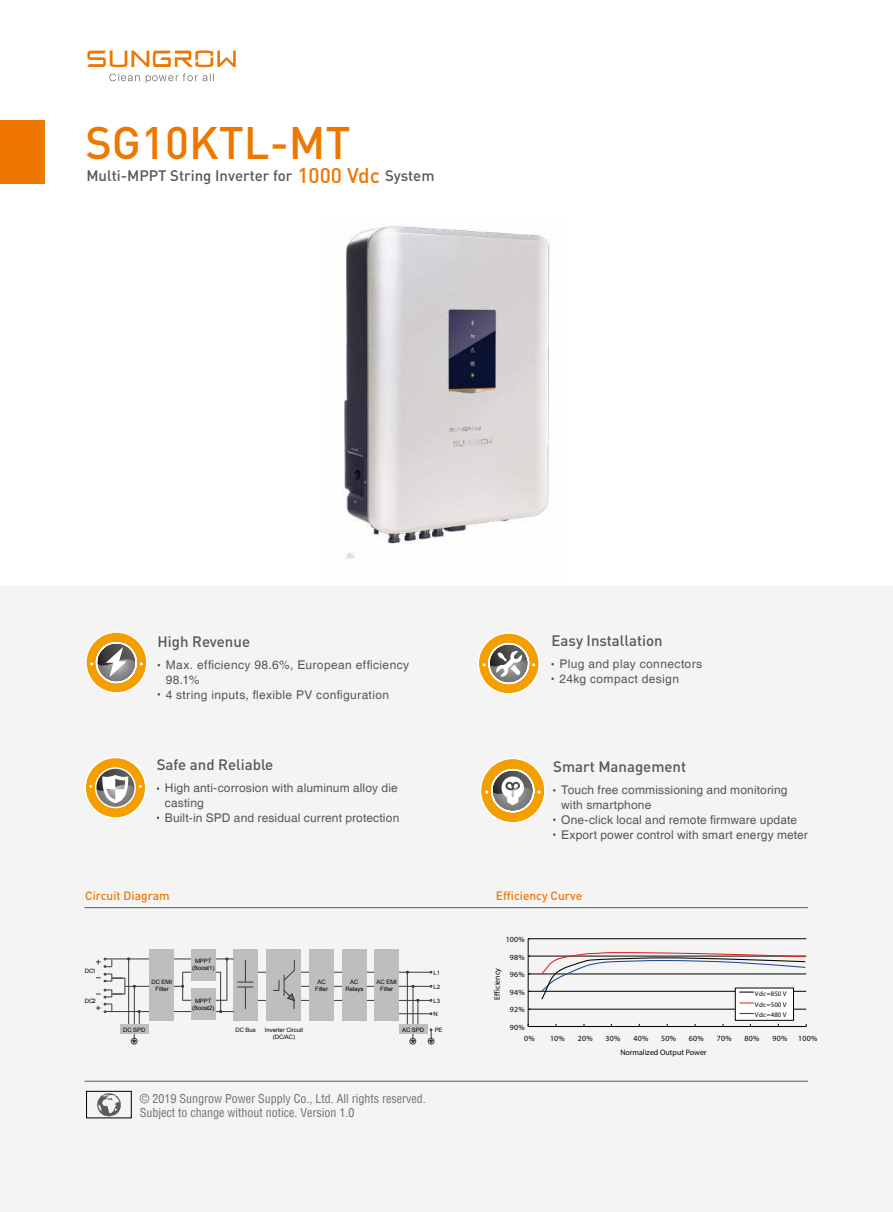
<style>
.page{position:relative;width:893px;height:1212px;background:#fff}
.page>*{position:absolute;margin:0;border:0;box-sizing:border-box;transform-origin:0 0}
.t1{font:500 45px "DIN";color:#e70}
.t2{font:500 15px "DIN";color:#595656}
.t3{font:12px/15px "Helvetica";letter-spacing:.015em;color:#595656}
.t4{font:condensed 12px/14.4px "Helvetica";color:#706f70}
.t5{font:12px/15px "Helvetica";letter-spacing:.035em;color:#595656}
.t6{font:500 12px "DIN";color:#e70}
.t7{font:800 7.95px "Helvetica Neue LT Std";color:#040000}
.t8{font:800 6.9px/10.4px "Helvetica Neue LT Std";letter-spacing:.02em;color:#040000;text-align:justify}
.t9{font:6px/7.2px "Arial";letter-spacing:-.005em;color:#000;text-align:center}
.s1{font-size:21px;color:#e70}
</style>
<div class="page">
<svg style="left:109px;top:74px;width:31px;height:7px"></svg>
<svg style="left:146px;top:74px;width:68px;height:9px"></svg>
<svg style="left:87px;top:50px;width:149px;height:17px"></svg>
<div style="left:0;top:586px;width:893px;height:626px;background:#f4f4f4"></div>
<div style="left:0;top:120px;width:45px;height:64px;background:#e70"></div>
<hr style="left:85px;top:907px;width:723px;height:1px;background:#595656">
<hr style="left:85px;top:1081px;width:723px;height:1px;background:#595656">
<hr style="left:528px;top:938px;width:278px;height:1px;background:#040000">
<hr style="left:528px;top:956px;width:278px;height:1px;background:#040000">
<hr style="left:528px;top:974px;width:278px;height:1px;background:#040000">
<hr style="left:528px;top:991px;width:278px;height:1px;background:#040000">
<hr style="left:528px;top:1009px;width:278px;height:1px;background:#040000">
<hr style="left:528px;top:939px;width:1px;height:87px;background:#040000">
<hr style="left:528px;top:1026px;width:278px;height:1px;background:#040000">
<div style="left:735px;top:988px;width:58px;height:32px;background:#fff"></div>
<div style="left:735px;top:988px;width:59px;height:32px;border:1px solid #040000"></div>
<svg style="left:740px;top:1013px;width:13px;height:1px"></svg>
<svg style="left:540px;top:952px;width:266px;height:51px"></svg>
<svg style="left:85px;top:757px;width:61px;height:61px"></svg>
<div style="left:84px;top:757px;width:62px;height:62px;border:2px solid #fff;border-radius:50%"></div>
<img style="left:96px;top:791px;width:39px;height:16px">
<img style="left:96px;top:768px;width:39px;height:23px">
<div style="left:95px;top:767px;width:41px;height:41px;border:2px solid #fff;border-radius:50%"></div>
<svg style="left:102px;top:775px;width:26px;height:28px"></svg>
<svg style="left:478px;top:633px;width:61px;height:61px"></svg>
<div style="left:477px;top:632px;width:63px;height:63px;border:2px solid #fff;border-radius:50%"></div>
<svg style="left:483px;top:642px;width:52px;height:43px"></svg>
<svg style="left:86px;top:632px;width:61px;height:61px"></svg>
<div style="left:85px;top:631px;width:63px;height:63px;border:2px solid #fff;border-radius:50%"></div>
<svg style="left:90px;top:641px;width:53px;height:43px"></svg>
<img style="left:97px;top:1093px;width:24px;height:23px">
<div style="left:86px;top:1091px;width:45px;height:27px;border:1px solid #000"></div>
<div style="left:481px;top:758px;width:64px;height:65px;background:#f49e00;border-radius:50%"></div>
<div style="left:480px;top:758px;width:66px;height:65px;border:2px solid #fff;border-radius:50%"></div>
<svg style="left:485px;top:768px;width:56px;height:45px"></svg>
<hr style="left:297px;top:986px;width:133px;height:1px;background:#3d3939">
<hr style="left:245px;top:972px;width:185px;height:1px;background:#3d3939">
<hr style="left:249px;top:1000px;width:181px;height:1px;background:#3d3939">
<div style="left:267px;top:949px;width:34px;height:71px;background:#bdbec0"></div>
<div style="left:233px;top:949px;width:24px;height:71px;background:#bdbec0"></div>
<hr style="left:393px;top:1013px;width:37px;height:1px;background:#3d3939">
<svg style="left:428px;top:1028px;width:6px;height:16px"></svg>
<svg style="left:273px;top:960px;width:22px;height:49px"></svg>
<hr style="left:106px;top:959px;width:128px;height:1px;background:#3d3939">
<hr style="left:106px;top:1011px;width:128px;height:1px;background:#3d3939">
<svg style="left:237px;top:960px;width:17px;height:49px"></svg>
<hr style="left:220px;top:972px;width:1px;height:39px;background:#3d3939">
<hr style="left:227px;top:959px;width:1px;height:41px;background:#3d3939">
<hr style="left:413px;top:986px;width:1px;height:40px;background:#3d3939">
<hr style="left:407px;top:972px;width:1px;height:52px;background:#3d3939">
<svg style="left:410px;top:999px;width:9px;height:45px"></svg>
<hr style="left:125px;top:986px;width:58px;height:1px;background:#3d3939">
<hr style="left:182px;top:972px;width:39px;height:1px;background:#3d3939">
<hr style="left:182px;top:1000px;width:45px;height:1px;background:#3d3939">
<svg style="left:182px;top:972px;width:2px;height:28px"></svg>
<div style="left:310px;top:949px;width:24px;height:71px;background:#bdbec0"></div>
<div style="left:342px;top:949px;width:24px;height:71px;background:#bdbec0"></div>
<div style="left:375px;top:949px;width:24px;height:71px;background:#bdbec0"></div>
<div style="left:399px;top:1024px;width:28px;height:10px;background:#bdbec0"></div>
<div style="left:120px;top:1024px;width:28px;height:10px;background:#bdbec0"></div>
<div style="left:150px;top:949px;width:24px;height:71px;background:#bdbec0"></div>
<div style="left:191px;top:949px;width:24px;height:31px;background:#bdbec0"></div>
<div style="left:191px;top:989px;width:24px;height:31px;background:#bdbec0"></div>
<svg style="left:96px;top:958px;width:44px;height:86px"></svg>
<img style="left:343px;top:226px;width:207px;height:334px">
<h1 class="t1" style="left:85px;top:123px;width:267px">SG10KTL-MT</h1>
<p class="t2" style="left:86px;top:169px;width:350px">Multi-MPPT String Inverter for <span class="s1">1000 Vdc</span> System</p>
<p class="t2" style="left:158px;top:635px;width:94px">High Revenue</p>
<p class="t2" style="left:551px;top:634px;width:113px">Easy Installation</p>
<p class="t5" style="left:166px;top:657px;width:245px">Max. ef昀椀ciency 98.6%, European ef昀椀ciency<br>98.1%<br>4 string inputs, 昀氀exible PV con昀椀guration</p>
<p class="t3" style="left:560px;top:656px;width:144px">Plug and play connectors<br>24kg compact design</p>
<p class="t2" style="left:157px;top:758px;width:118px">Safe and Reliable</p>
<p class="t2" style="left:553px;top:760px;width:135px">Smart Management</p>
<p class="t3" style="left:165px;top:781px;width:236px">High anti-corrosion with aluminum alloy die casting<br>Built-in SPD and residual current protection</p>
<p class="t3" style="left:561px;top:783px;width:248px">Touch free commissioning and monitoring with smartphone<br>One-click local and remote 昀椀rmware update Export power control with smart energy meter</p>
<p class="t6" style="left:85px;top:891px;width:86px">Circuit Diagram</p>
<p class="t6" style="left:496px;top:891px;width:88px">Efficiency Curve</p>
<p class="t9" style="left:85px;top:967px;width:13px">DC1</p>
<p class="t9" style="left:85px;top:997px;width:13px">DC2</p>
<p class="t9" style="left:151px;top:978px;width:22px">DC EMI<br>Filter</p>
<p class="t9" style="left:123px;top:1026px;width:24px">DC SPD</p>
<p class="t9" style="left:192px;top:958px;width:24px">MPPT (Boost1)</p>
<p class="t9" style="left:192px;top:998px;width:24px">MPPT (Boost2)</p>
<p class="t9" style="left:236px;top:1027px;width:22px">DC Bus</p>
<p class="t9" style="left:434px;top:969px;width:8px">L1</p>
<p class="t9" style="left:315px;top:978px;width:14px">AC<br>Filter</p>
<p class="t9" style="left:345px;top:978px;width:19px">AC<br>Relays</p>
<p class="t9" style="left:377px;top:978px;width:22px">AC EMI<br>Filter</p>
<p class="t9" style="left:434px;top:984px;width:8px">L2</p>
<p class="t9" style="left:434px;top:998px;width:8px">L3</p>
<p class="t9" style="left:402px;top:1026px;width:23px">AC SPD</p>
<p class="t9" style="left:434px;top:1011px;width:6px">N</p>
<p class="t9" style="left:265px;top:1027px;width:40px">Inverter Circuit (DC/AC)</p>
<p class="t9" style="left:435px;top:1027px;width:9px">PE</p>
<p class="t4" style="left:140px;top:1092px;width:287px">© 2019 Sungrow Power Supply Co., Ltd. All rights reserved.<br>Subject to change without notice. Version 1.0</p>
<p class="t7" style="left:506px;top:936px;width:21px">100%</p>
<p class="t7" style="left:494px;top:1000px;width:33px;rotate:-90deg">E iciency</p>
<p class="t7" style="left:510px;top:954px;width:16px">98%</p>
<p class="t7" style="left:510px;top:971px;width:16px">96%</p>
<p class="t7" style="left:510px;top:989px;width:16px">94%</p>
<p class="t8" style="left:755px;top:989px;width:33px">Vdc=850 V Vdc=500 V Vdc=480 V</p>
<p class="t7" style="left:745px;top:1035px;width:16px">80%</p>
<p class="t7" style="left:510px;top:1006px;width:16px">92%</p>
<p class="t7" style="left:510px;top:1024px;width:16px">90%</p>
<p class="t7" style="left:524px;top:1035px;width:12px">0%</p>
<p class="t7" style="left:578px;top:1035px;width:16px">20%</p>
<p class="t7" style="left:606px;top:1035px;width:16px">30%</p>
<p class="t7" style="left:633px;top:1035px;width:16px">40%</p>
<p class="t7" style="left:661px;top:1035px;width:16px">50%</p>
<p class="t7" style="left:689px;top:1035px;width:16px">60%</p>
<p class="t7" style="left:717px;top:1035px;width:16px">70%</p>
<p class="t7" style="left:772px;top:1035px;width:16px">90%</p>
<p class="t7" style="left:798px;top:1035px;width:21px">100%</p>
<p class="t7" style="left:550px;top:1035px;width:16px">10%</p>
<p class="t7" style="left:620px;top:1049px;width:88px">Normalized Output Power</p>
</div>
